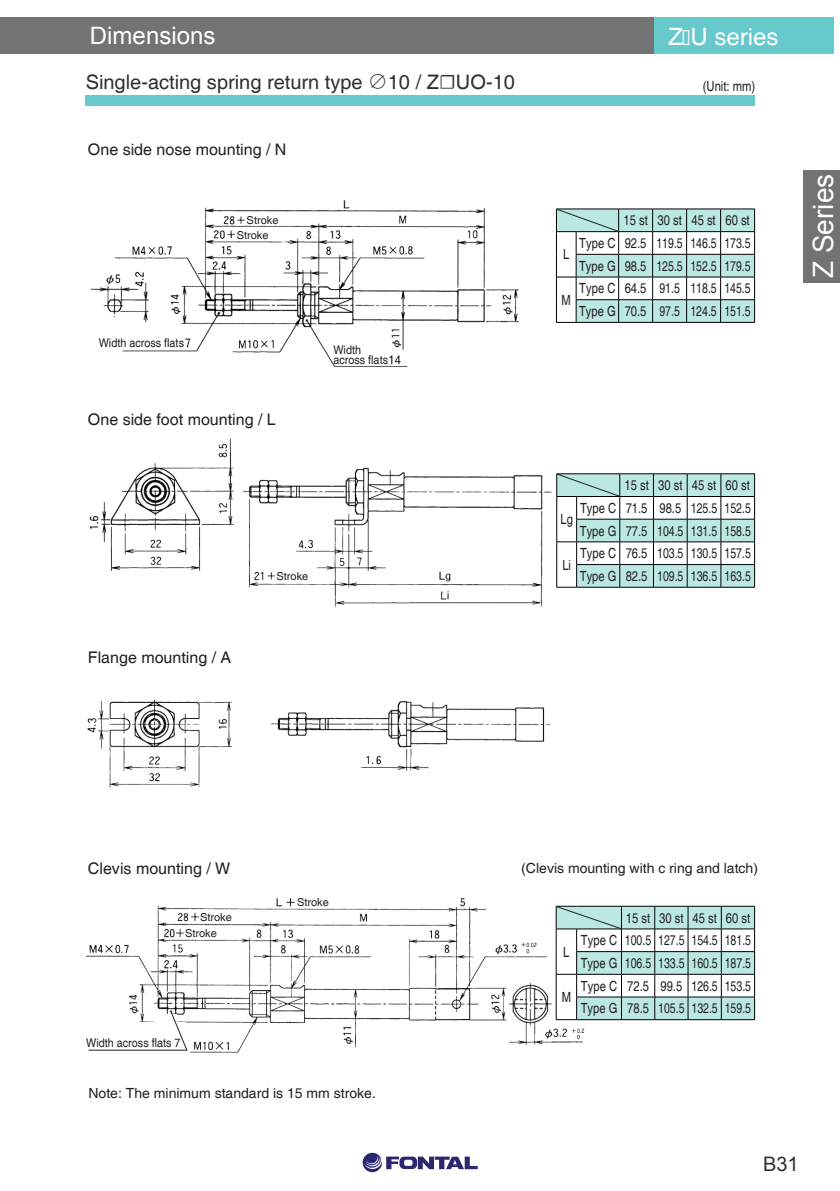
<style>
.page{position:relative;width:840px;height:1191px;background:#fff}
.page>*{position:absolute;margin:0;border:0;box-sizing:border-box;transform-origin:0 0}
.t1{font:28px "Arial";color:#fff}
.t2{font:24px "Arial";color:#fff}
.t3{font:24px "Helvetica";color:#fff}
.t4{font:20px "Helvetica";color:#312f30}
.t5{font:20px "Arial";color:#312f30}
.t6{font:16px "Helvetica";color:#231f20}
.t7{font:14px/22.6px "Helvetica";color:#231f20;scale:.8 1}
.t8{font:14px "Helvetica";color:#231f20}
.t9{font:12px/10px "Helvetica";color:#231f20;scale:.9 1}
.t10{font:11px/14.6px "Helvetica";color:#231f20}
.s1{font-family:"Koz Min Pr 6 N"}
.s2{font-family:"Minion Pro"}
</style>
<div class="page">
<div style="left:0;top:17px;width:654px;height:37px;background:#737373"></div>
<div style="left:654px;top:17px;width:179px;height:37px;background:#67c9cc"></div>
<div style="left:802px;top:170px;width:37px;height:113px;background:#737373"></div>
<svg style="left:362px;top:1152px;width:115px;height:20px"></svg>
<div style="left:85px;top:96px;width:669px;height:10px;background:#67c9cc"></div>
<img style="left:242px;top:467px;width:310px;height:141px">
<div style="left:469px;top:414px;width:131px;height:59px;background:#fff"></div>
<svg style="left:556px;top:209px;width:198px;height:114px"></svg>
<img style="left:115px;top:200px;width:404px;height:167px">
<div style="left:460px;top:110px;width:83px;height:92px;background:#fff"></div>
<img style="left:90px;top:270px;width:63px;height:51px">
<img style="left:133px;top:271px;width:11px;height:16px">
<svg style="left:556px;top:473px;width:198px;height:115px"></svg>
<img style="left:271px;top:701px;width:280px;height:70px">
<img style="left:109px;top:438px;width:125px;height:133px">
<img style="left:89px;top:502px;width:20px;height:41px">
<img style="left:86px;top:898px;width:460px;height:155px">
<div style="left:73px;top:1022px;width:112px;height:36px;background:#fff"></div>
<div style="left:526px;top:892px;width:30px;height:42px;background:#fff"></div>
<img style="left:509px;top:974px;width:86px;height:79px">
<svg style="left:88px;top:1010px;width:100px;height:40px"></svg>
<img style="left:108px;top:699px;width:125px;height:89px">
<img style="left:87px;top:701px;width:21px;height:48px">
<svg style="left:555px;top:906px;width:199px;height:114px"></svg>
<h2 class="t3" style="left:667px;top:22px;width:112px">Z☐U series</h2>
<h2 class="t2" style="left:90px;top:20px;width:127px">Dimensions</h2>
<h3 class="t4" style="left:86px;top:70px;width:430px">Single-acting spring return type <span class="s1">∅</span>10 / Z<span class="s2">☐</span>UO-10</h3>
<p class="t7" style="left:702px;top:76px;width:67px">(Unit: mm)</p>
<p class="t6" style="left:88px;top:140px;width:200px">One side nose mounting / N</p>
<p class="t9" style="left:99px;top:338px;width:96px">Width across flats</p>
<p class="t10" style="left:236px;top:214px;width:43px;text-indent:10px">Stroke<br>Stroke</p>
<p class="t6" style="left:88px;top:410px;width:189px">One side foot mounting / L</p>
<p class="t9" style="left:333px;top:345px;width:62px">Width across flats</p>
<p class="t6" style="left:88px;top:648px;width:145px">Flange mounting / A</p>
<p class="t10" style="left:276px;top:569px;width:33px">Stroke</p>
<p class="t7" style="left:623px;top:210px;width:159px">15 st 30 st 45 st 60 st</p>
<p class="t7" style="left:563px;top:244px;width:9px">L</p>
<p class="t7" style="left:578px;top:232px;width:216px">Type C 92.5 119.5 146.5 173.5<br>Type G 98.5 125.5 152.5 179.5</p>
<p class="t7" style="left:561px;top:289px;width:13px">M</p>
<p class="t7" style="left:578px;top:278px;width:216px">Type C 64.5 91.5 118.5 145.5<br>Type G 70.5 97.5 124.5 151.5</p>
<p class="t7" style="left:624px;top:474px;width:158px">15 st 30 st 45 st 60 st</p>
<p class="t7" style="left:560px;top:508px;width:17px">Lg</p>
<p class="t7" style="left:579px;top:497px;width:215px">Type C 71.5 98.5 125.5 152.5<br>Type G 77.5 104.5 131.5 158.5</p>
<p class="t7" style="left:562px;top:554px;width:12px">Li</p>
<p class="t7" style="left:579px;top:542px;width:215px">Type C 76.5 103.5 130.5 157.5<br>Type G 82.5 109.5 136.5 163.5</p>
<h1 class="t1" style="left:804px;top:278px;width:106px;rotate:-90deg">Z Series</h1>
<p class="t6" style="left:88px;top:859px;width:144px">Clevis mounting / W</p>
<p class="t8" style="left:521px;top:859px;width:238px">(Clevis mounting with c ring and latch)</p>
<p class="t10" style="left:297px;top:895px;width:33px">Stroke</p>
<p class="t10" style="left:185px;top:909px;width:48px;line-height:16.4px;text-indent:15px">Stroke<br>Stroke</p>
<p class="t7" style="left:625px;top:907px;width:157px">15 st 30 st 45 st 60 st</p>
<p class="t7" style="left:563px;top:941px;width:9px">L</p>
<p class="t7" style="left:580px;top:929px;width:214px">Type C 100.5 127.5 154.5 181.5<br>Type G 106.5 133.5 160.5 187.5</p>
<p class="t7" style="left:561px;top:986px;width:13px">M</p>
<p class="t7" style="left:580px;top:975px;width:214px">Type C 72.5 99.5 126.5 153.5<br>Type G 78.5 105.5 132.5 159.5</p>
<p class="t9" style="left:86px;top:1038px;width:106px">Width across flats 7</p>
<p class="t8" style="left:88px;top:1084px;width:289px">Note: The minimum standard is 15 mm stroke.</p>
<h3 class="t5" style="left:762px;top:1150px;width:37px">B31</h3>
</div>
